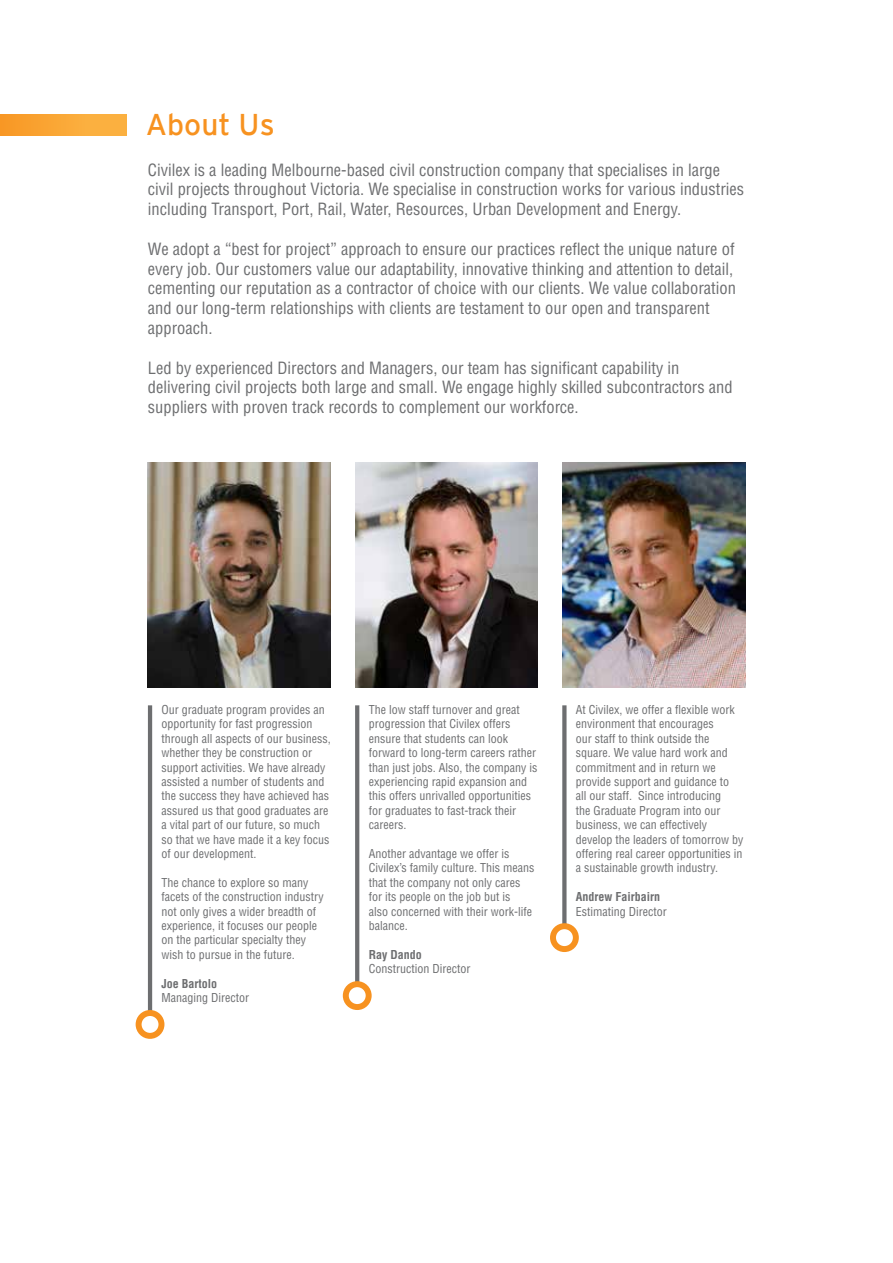
<style>
.page{position:relative;width:893px;height:1263px;background:#fff}
.page>*{position:absolute;margin:0;border:0;box-sizing:border-box;transform-origin:0 0}
.t1{font:30px "Interstate";color:#f79220}
.t2{font:condensed 16.5px/19.8px "Helvetica LT Std";color:#6d6e70}
.t3{font:condensed 12px/14.4px "Helvetica LT Std";color:#6d6e70}
.t4{font:700 condensed 12px "Helvetica LT Std";color:#6d6e70}
</style>
<div class="page">
<div style="left:0;top:115px;width:126px;height:21px;background:linear-gradient(to right,#f89927,#fcb546)"></div>
<img style="left:148px;top:462px;width:183px;height:226px">
<img style="left:355px;top:462px;width:183px;height:226px">
<img style="left:562px;top:462px;width:183px;height:226px">
<hr style="left:148px;top:705px;width:4px;height:319px;background:#6d6e70">
<svg style="left:355px;top:705px;width:4px;height:276px"></svg>
<svg style="left:562px;top:705px;width:4px;height:218px"></svg>
<div style="left:139px;top:1013px;width:22px;height:23px;background:#fff;border-radius:50%"></div>
<div style="left:136px;top:1010px;width:28px;height:29px;border:6px solid #f79220;border-radius:50%"></div>
<div style="left:343px;top:981px;width:29px;height:29px;border:6px solid #f79220;border-radius:50%"></div>
<div style="left:550px;top:923px;width:29px;height:29px;border:6px solid #f79220;border-radius:50%"></div>
<h1 class="t1" style="left:146px;top:108px;width:130px">About Us</h1>
<p class="t2" style="left:148px;top:160px;width:598px">Civilex is a leading Melbourne-based civil construction company that specialises in large civil projects throughout Victoria. We specialise in construction works for various industries including Transport, Port, Rail, Water, Resources, Urban Development and Energy.</p>
<p class="t2" style="left:148px;top:239px;width:589px">We adopt a “best for project” approach to ensure our practices reflect the unique nature of every job. Our customers value our adaptability, innovative thinking and attention to detail, cementing our reputation as a contractor of choice with our clients. We value collaboration and our long-term relationships with clients are testament to our open and transparent approach.</p>
<p class="t2" style="left:148px;top:358px;width:586px">Led by experienced Directors and Managers, our team has significant capability in delivering civil projects both large and small. We engage highly skilled subcontractors and suppliers with proven track records to complement our workforce.</p>
<p class="t3" style="left:162px;top:702px;width:171px">Our graduate program provides an opportunity for fast progression through all aspects of our business, whether they be construction or support activities. We have already assisted a number of students and the success they have achieved has assured us that good graduates are a vital part of our future, so much so that we have made it a key focus of our development.</p>
<p class="t3" style="left:162px;top:875px;width:164px">The chance to explore so many facets of the construction industry not only gives a wider breadth of experience, it focuses our people on the particular specialty they wish to pursue in the future.</p>
<p class="t4" style="left:162px;top:976px;width:57px">Joe Bartolo</p>
<p class="t3" style="left:162px;top:990px;width:89px">Managing Director</p>
<p class="t3" style="left:369px;top:702px;width:170px">The low staff turnover and great progression that Civilex offers ensure that students can look forward to long-term careers rather than just jobs. Also, the company is experiencing rapid expansion and this offers unrivalled opportunities for graduates to fast-track their careers.</p>
<p class="t3" style="left:369px;top:846px;width:167px">Another advantage we offer is<br>Civilex’s family culture. This means that the company not only cares for its people on the job but is<br>also concerned with their work-life balance.</p>
<p class="t4" style="left:369px;top:947px;width:54px">Ray Dando</p>
<p class="t3" style="left:369px;top:961px;width:103px">Construction Director</p>
<p class="t3" style="left:576px;top:702px;width:169px">At Civilex, we offer a flexible work environment that encourages<br>our staff to think outside the square. We value hard work and commitment and in return we provide support and guidance to<br>all our staff. Since introducing<br>the Graduate Program into our business, we can effectively develop the leaders of tomorrow by offering real career opportunities in a sustainable growth industry.</p>
<p class="t4" style="left:576px;top:889px;width:86px">Andrew Fairbairn</p>
<p class="t3" style="left:576px;top:904px;width:92px">Estimating Director</p>
</div>
